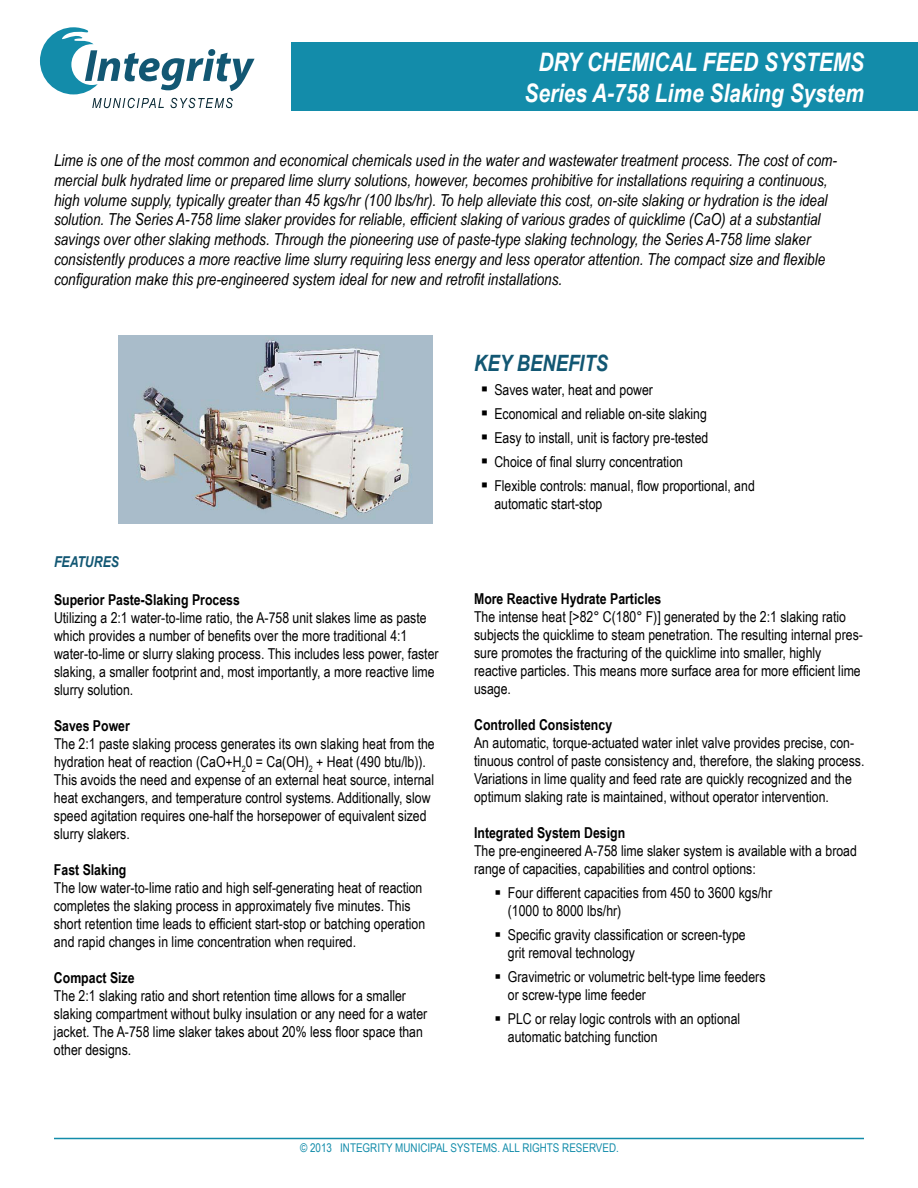
<style>
.page{position:relative;width:918px;height:1188px;background:#fff}
.page>*{position:absolute;margin:0;border:0;box-sizing:border-box;transform-origin:0 0}
.t1{font:italic 700 25.5px/30.6px "Arial Narrow";color:#fff;text-align:center}
.t2{font:italic 700 22.5px "Arial Narrow";color:#125773}
.t3{font:italic 16.5px/19.8px "Arial Narrow";color:#000}
.t4{font:15px/18px "Arial Narrow";color:#000}
.t5{font:700 15px "Arial Narrow";color:#000}
.t6{font:italic 700 15px "Arial Narrow";color:#125773}
.t7{font:12px "Arial Narrow";color:#138caa}
</style>
<div class="page">
<div style="left:291px;top:42px;width:627px;height:69px;background:#138caa"></div>
<svg style="left:40px;top:27px;width:215px;height:81px"></svg>
<hr style="left:54px;top:1138px;width:810px;height:1px;background:#138caa">
<img style="left:118px;top:335px;width:314px;height:188px">
<h1 class="t1" style="left:524px;top:46px;width:341px">DRY CHEMICAL FEED SYSTEMS<br>Series A-758 Lime Slaking System</h1>
<p class="t3" style="left:54px;top:150px;width:785px">Lime is one of the most common and economical chemicals used in the water and wastewater treatment process. The cost of com&shy;mercial bulk hydrated lime or prepared lime slurry solutions, however, becomes prohibitive for installations requiring a continuous, high volume supply, typically greater than 45 kgs/hr (100 lbs/hr). To help alleviate this cost, on-site slaking or hydration is the ideal solution. The Series A-758 lime slaker provides for reliable, efficient slaking of various grades of quicklime (CaO) at a substantial savings over other slaking methods. Through the pioneering use of paste-type slaking technology, the Series A-758 lime slaker consistently produces a more reactive lime slurry requiring less energy and less operator attention. The compact size and flexible configuration make this pre-engineered system ideal for new and retrofit installations.</p>
<p class="t6" style="left:54px;top:551px;width:67px">FEATURES</p>
<p class="t5" style="left:54px;top:588px;width:187px">Superior Paste-Slaking Process</p>
<p class="t4" style="left:54px;top:608px;width:386px">Utilizing a 2:1 water-to-lime ratio, the A-758 unit slakes lime as paste which provides a number of benefits over the more traditional 4:1 water-to-lime or slurry slaking process. This includes less power, faster slaking, a smaller footprint and, most importantly, a more reactive lime slurry solution.</p>
<p class="t5" style="left:54px;top:714px;width:77px">Saves Power</p>
<p class="t4" style="left:54px;top:734px;width:382px">The 2:1 paste slaking process generates its own slaking heat from the hydration heat of reaction (CaO+H<sub>2</sub>0 = Ca(OH)<sub>2</sub> + Heat (490 btu/lb)).<br>This avoids the need and expense of an external heat source, internal heat exchangers, and temperature control systems. Additionally, slow speed agitation requires one-half the horsepower of equivalent sized slurry slakers.</p>
<p class="t5" style="left:54px;top:858px;width:74px">Fast Slaking</p>
<p class="t4" style="left:54px;top:878px;width:373px">The low water-to-lime ratio and high self-generating heat of reaction completes the slaking process in approximately five minutes. This short retention time leads to efficient start-stop or batching operation and rapid changes in lime concentration when required.</p>
<p class="t5" style="left:54px;top:966px;width:82px">Compact Size</p>
<p class="t4" style="left:54px;top:986px;width:375px">The 2:1 slaking ratio and short retention time allows for a smaller slaking compartment without bulky insulation or any need for a water jacket. The A-758 lime slaker takes about 20% less floor space than other designs.</p>
<h2 class="t2" style="left:474px;top:346px;width:135px">KEY BENEFITS</h2>
<p class="t4" style="left:494px;top:377px;width:262px;line-height:24px">Saves water, heat and power<br>Economical and reliable on-site slaking<br>Easy to install, unit is factory pre-tested<br>Choice of final slurry concentration<br>Flexible controls: manual, flow proportional, and</p>
<p class="t4" style="left:494px;top:494px;width:110px">automatic start-stop</p>
<p class="t5" style="left:474px;top:587px;width:189px">More Reactive Hydrate Particles</p>
<p class="t4" style="left:474px;top:607px;width:390px">The intense heat [&gt;82° C(180° F)] generated by the 2:1 slaking ratio subjects the quicklime to steam penetration. The resulting internal pres&shy;sure promotes the fracturing of the quicklime into smaller, highly reactive particles. This means more surface area for more efficient lime usage.</p>
<p class="t5" style="left:474px;top:713px;width:140px">Controlled Consistency</p>
<p class="t4" style="left:474px;top:733px;width:392px">An automatic, torque-actuated water inlet valve provides precise, con&shy;tinuous control of paste consistency and, therefore, the slaking process.<br>Variations in lime quality and feed rate are quickly recognized and the optimum slaking rate is maintained, without operator intervention.</p>
<p class="t5" style="left:474px;top:821px;width:153px">Integrated System Design</p>
<p class="t4" style="left:474px;top:841px;width:384px">The pre-engineered A-758 lime slaker system is available with a broad range of capacities, capabilities and control options:</p>
<p class="t4" style="left:508px;top:883px;width:266px">Four different capacities from 450 to 3600 kgs/hr (1000 to 8000 lbs/hr)</p>
<p class="t4" style="left:508px;top:925px;width:239px">Specific gravity classification or screen-type grit removal technology</p>
<p class="t4" style="left:508px;top:967px;width:259px">Gravimetric or volumetric belt-type lime feeders or screw-type lime feeder</p>
<p class="t4" style="left:508px;top:1009px;width:234px">PLC or relay logic controls with an optional automatic batching function</p>
<p class="t7" style="left:300px;top:1139px;width:320px">© 2013 INTEGRITY MUNICIPAL SYSTEMS. aLL RIGHTS RESERVED.</p>
</div>
